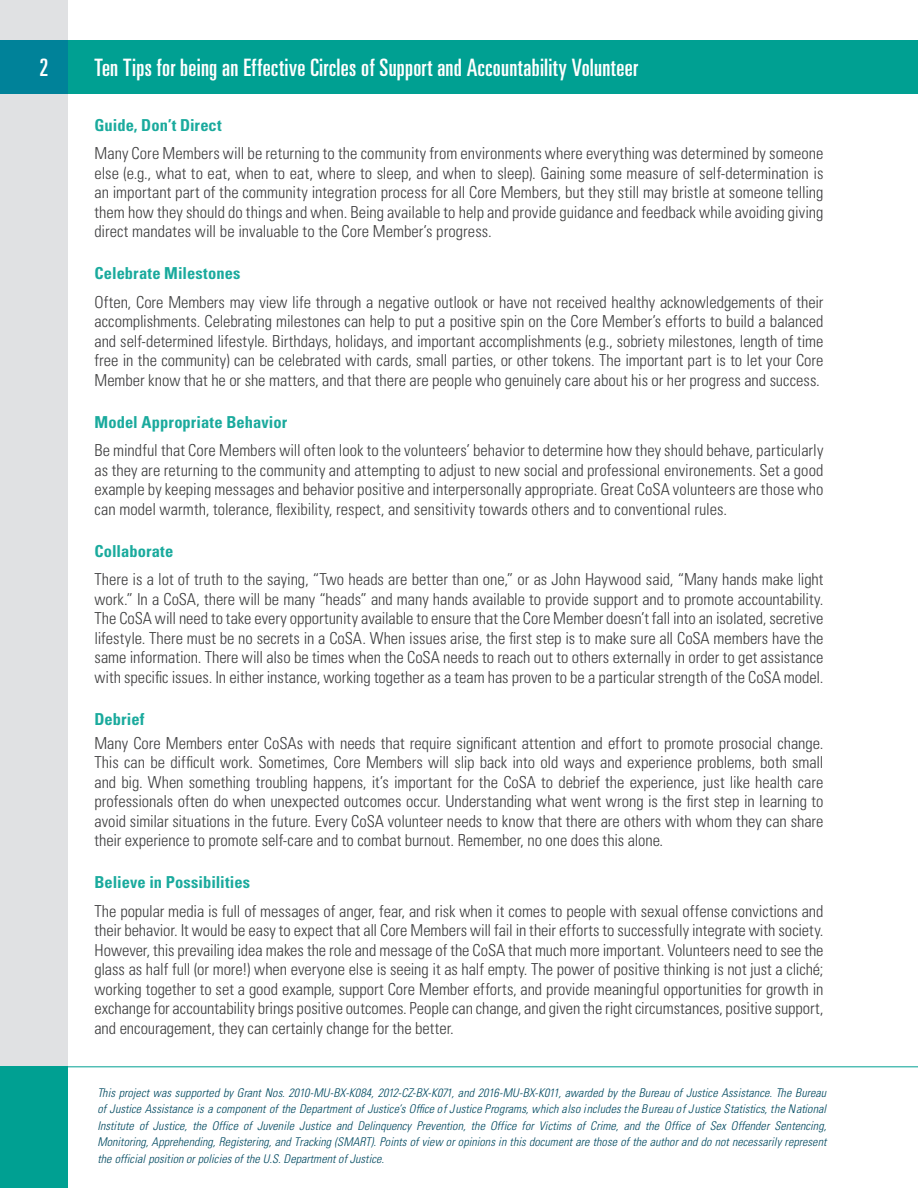
<style>
.page{position:relative;width:918px;height:1188px;background:#fff}
.page>*{position:absolute;margin:0;border:0;box-sizing:border-box;transform-origin:0 0}
.body_text{font:ultra-condensed 24px "Univers";letter-spacing:.01em;color:#fff}
.body_text-2{font:300 condensed 16.5px/19.5px "Univers";color:#3e3e3f;text-align:justify}
.body_text-3{font:700 condensed 16.5px "Univers";letter-spacing:.005em;color:#1aaa9d}
.body_text-4{font:italic 300 condensed 12px/16.5px "Univers";letter-spacing:.005em;color:#004960;text-align:justify}
</style>
<div class="page">
<div style="left:0;top:0;width:68px;height:1105px;background:#e0e1e3"></div>
<div style="left:0;top:41px;width:918px;height:53px;background:#00a092"></div>
<div style="left:0;top:41px;width:68px;height:53px;background:#008299"></div>
<div style="left:0;top:1066px;width:68px;height:122px;background:#00a092"></div>
<hr style="left:0;top:1066px;width:918px;height:1px;background:#00a092">
<p class="body_text" style="left:39px;top:54px;width:10px">2</p>
<p class="body_text" style="left:94px;top:54px;width:545px">Ten Tips for being an Effective Circles of Support and Accountability Volunteer</p>
<p class="body_text-3" style="left:94px;top:115px;width:129px">Guide, Don’t Direct</p>
<p class="body_text-2" style="left:94px;top:143px;width:731px">Many Core Members will be returning to the community from environments where everything was determined by someone else (e.g., what to eat, when to eat, where to sleep, and when to sleep). Gaining some measure of self-determination is an important part of the community integration process for all Core Members, but they still may bristle at someone telling them how they should do things and when. Being available to help and provide guidance and feedback while avoiding giving direct mandates will be invaluable to the Core Member’s progress.</p>
<p class="body_text-3" style="left:94px;top:263px;width:147px">Celebrate Milestones</p>
<p class="body_text-2" style="left:94px;top:292px;width:731px">Often, Core Members may view life through a negative outlook or have not received healthy acknowledgements of their accomplishments. Celebrating milestones can help to put a positive spin on the Core Member’s efforts to build a balanced and self-determined lifestyle. Birthdays, holidays, and important accomplishments (e.g., sobriety milestones, length of time free in the community) can be celebrated with cards, small parties, or other tokens. The important part is to let your Core Member know that he or she matters, and that there are people who genuinely care about his or her progress and success.</p>
<p class="body_text-3" style="left:94px;top:412px;width:194px">Model Appropriate Behavior</p>
<p class="body_text-2" style="left:94px;top:440px;width:731px">Be mindful that Core Members will often look to the volunteers’ behavior to determine how they should behave, particularly as they are returning to the community and attempting to adjust to new social and professional environements. Set a good example by keeping messages and behavior positive and interpersonally appropriate. Great CoSA volunteers are those who can model warmth, tolerance, flexibility, respect, and sensitivity towards others and to conventional rules.</p>
<p class="body_text-3" style="left:94px;top:541px;width:80px">Collaborate</p>
<p class="body_text-2" style="left:94px;top:569px;width:731px">There is a lot of truth to the saying, “Two heads are better than one,” or as John Haywood said, “Many hands make light work.” In a CoSA, there will be many “heads” and many hands available to provide support and to promote accountability.<br>The CoSA will need to take every opportunity available to ensure that the Core Member doesn’t fall into an isolated, secretive lifestyle. There must be no secrets in a CoSA. When issues arise, the first step is to make sure all CoSA members have the same information. There will also be times when the CoSA needs to reach out to others externally in order to get assistance with specific issues. In either instance, working together as a team has proven to be a particular strength of the CoSA model.</p>
<p class="body_text-3" style="left:94px;top:709px;width:52px">Debrief</p>
<p class="body_text-2" style="left:94px;top:733px;width:731px">Many Core Members enter CoSAs with needs that require significant attention and effort to promote prosocial change.<br>This can be difficult work. Sometimes, Core Members will slip back into old ways and experience problems, both small and big. When something troubling happens, it’s important for the CoSA to debrief the experience, just like health care professionals often do when unexpected outcomes occur. Understanding what went wrong is the first step in learning to avoid similar situations in the future. Every CoSA volunteer needs to know that there are others with whom they can share their experience to promote self-care and to combat burnout. Remember, no one does this alone.</p>
<p class="body_text-3" style="left:94px;top:872px;width:157px">Believe in Possibilities</p>
<p class="body_text-2" style="left:94px;top:901px;width:731px">The popular media is full of messages of anger, fear, and risk when it comes to people with sexual offense convictions and their behavior. It would be easy to expect that all Core Members will fail in their efforts to successfully integrate with society.<br>However, this prevailing idea makes the role and message of the CoSA that much more important. Volunteers need to see the glass as half full (or more!) when everyone else is seeing it as half empty. The power of positive thinking is not just a cliché; working together to set a good example, support Core Member efforts, and provide meaningful opportunities for growth in exchange for accountability brings positive outcomes. People can change, and given the right circumstances, positive support, and encouragement, they can certainly change for the better.</p>
<p class="body_text-4" style="left:97px;top:1084px;width:731px">This project was supported by Grant Nos. 2010-MU-BX-K084, 2012-CZ-BX-K071, and 2016-MU-BX-K011, awarded by the Bureau of Justice Assistance. The Bureau of Justice Assistance is a component of the Department of Justice’s Office of Justice Programs, which also includes the Bureau of Justice Statistics, the National Institute of Justice, the Office of Juvenile Justice and Delinquency Prevention, the Office for Victims of Crime, and the Office of Sex Offender Sentencing, Monitoring, Apprehending, Registering, and Tracking (SMART). Points of view or opinions in this document are those of the author and do not necessarily represent the official position or policies of the U.S. Department of Justice.</p>
</div>
